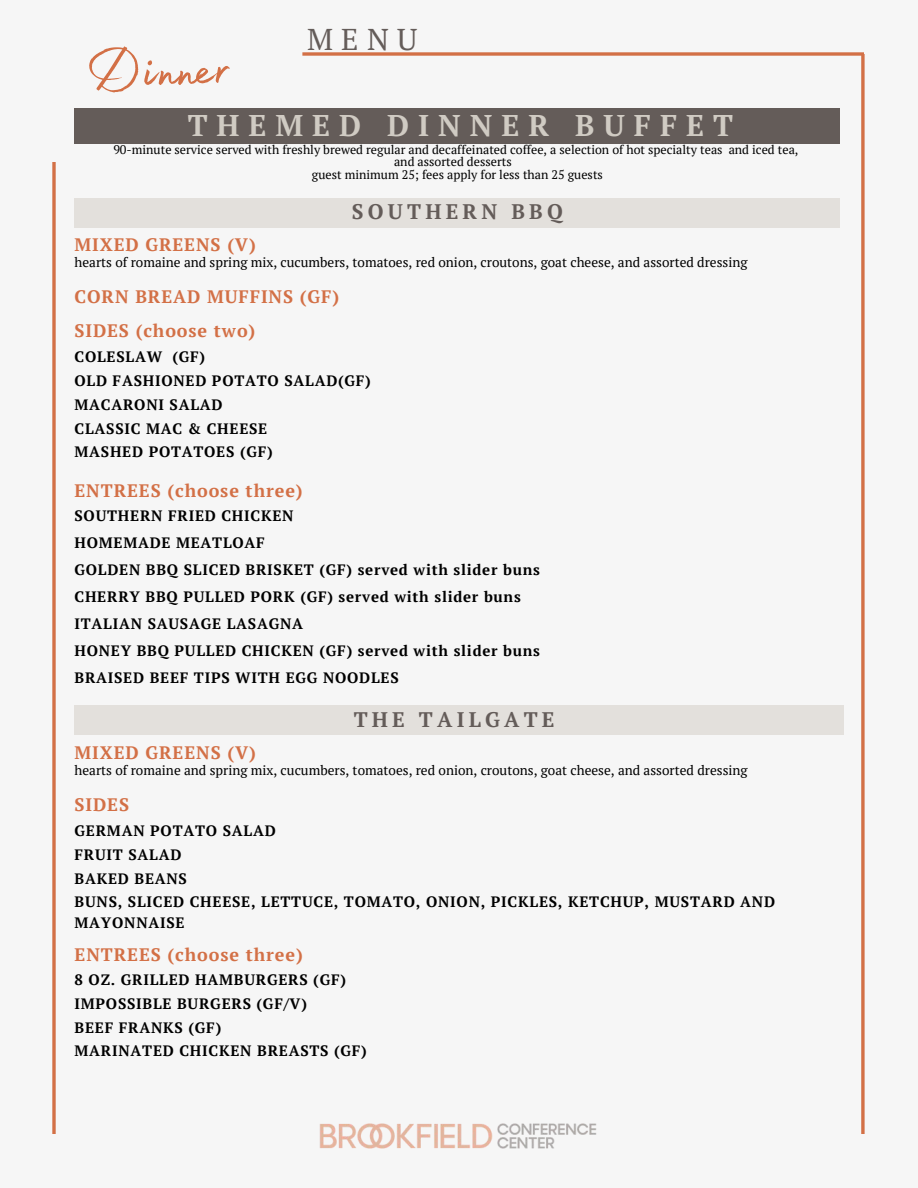
<style>
.page{position:relative;width:918px;height:1188px;background:#f6f6f6}
.page>*{position:absolute;margin:0;border:0;box-sizing:border-box;transform-origin:0 0}
.t1{font:75px "Madelyn Fill";color:#d37046}
.t2{font:30px "PT Serif";color:#645c59}
.t3{font:700 29.85px "PT Serif";letter-spacing:.3em;color:#d0cbc3}
.t4{font:700 21px "PT Serif";letter-spacing:.2em;color:#645c59}
.t5{font:700 18px "PT Serif";letter-spacing:.05em;color:#d37046}
.t6{font:700 15px/23.7px "PT Serif";letter-spacing:.05em;color:#000}
.t7{font:13.5px "PT Serif";color:#000}
.t8{font:12.45px/12.5px "PT Serif";color:#000;text-align:center}
</style>
<div class="page">
<svg style="left:302px;top:52px;width:562px;height:4px;fill:#dd997c"></svg>
<svg style="left:52px;top:162px;width:4px;height:972px"></svg>
<svg style="left:861px;top:54px;width:4px;height:1080px;fill:#d37046"></svg>
<img style="left:319px;top:1123px;width:278px;height:26px">
<div style="left:75px;top:108px;width:765px;height:36px;background:#645c59"></div>
<div style="left:75px;top:198px;width:765px;height:30px;background:#e3e0dc"></div>
<div style="left:75px;top:705px;width:769px;height:30px;background:#e3e0dc"></div>
<h2 class="t2" style="left:307px;top:20px;width:112px">MENU</h2>
<h1 class="t1" style="left:85px;top:12px;width:146px">Dinner</h1>
<h3 class="t3" style="left:188px;top:106px;width:547px">THEMED DINNER BUFFET</h3>
<p class="t8" style="left:113px;top:143px;width:687px">90-minute service served with freshly brewed regular and decaffeinated coffee, a selection of hot specialty teas and iced tea, and assorted desserts<br>guest minimum 25; fees apply for less than 25 guests</p>
<h3 class="t4" style="left:352px;top:197px;width:212px">SOUTHERN BBQ</h3>
<p class="t7" style="left:75px;top:253px;width:675px">hearts of romaine and spring mix, cucumbers, tomatoes, red onion, croutons, goat cheese, and assorted dressing</p>
<p class="t5" style="left:75px;top:232px;width:183px">MIXED GREENS (V)</p>
<p class="t5" style="left:75px;top:284px;width:266px">CORN BREAD MUFFINS (GF)</p>
<p class="t5" style="left:75px;top:319px;width:182px">SIDES (choose two)</p>
<p class="t6" style="left:75px;top:345px;width:132px">COLESLAW (GF)</p>
<p class="t6" style="left:75px;top:369px;width:298px">OLD FASHIONED POTATO SALAD(GF)<br>MACARONI SALAD</p>
<p class="t6" style="left:75px;top:440px;width:200px">MASHED POTATOES (GF)</p>
<p class="t6" style="left:75px;top:416px;width:194px">CLASSIC MAC &amp; CHEESE</p>
<p class="t5" style="left:75px;top:479px;width:230px">ENTREES (choose three)</p>
<p class="t6" style="left:75px;top:504px;width:221px">SOUTHERN FRIED CHICKEN</p>
<p class="t6" style="left:75px;top:529px;width:467px;line-height:27px">HOMEMADE MEATLOAF<br>GOLDEN BBQ SLICED BRISKET (GF) served with slider buns</p>
<p class="t6" style="left:75px;top:585px;width:448px">CHERRY BBQ PULLED PORK (GF) served with slider buns</p>
<p class="t6" style="left:75px;top:610px;width:467px;line-height:27px">ITALIAN SAUSAGE LASAGNA<br>HONEY BBQ PULLED CHICKEN (GF) served with slider buns<br>BRAISED BEEF TIPS WITH EGG NOODLES</p>
<h3 class="t4" style="left:354px;top:705px;width:202px">THE TAILGATE</h3>
<p class="t7" style="left:75px;top:762px;width:675px">hearts of romaine and spring mix, cucumbers, tomatoes, red onion, croutons, goat cheese, and assorted dressing</p>
<p class="t5" style="left:75px;top:741px;width:183px">MIXED GREENS (V)</p>
<p class="t5" style="left:75px;top:793px;width:56px">SIDES</p>
<p class="t6" style="left:75px;top:819px;width:203px">GERMAN POTATO SALAD</p>
<p class="t6" style="left:75px;top:842px;width:114px">FRUIT SALAD<br>BAKED BEANS</p>
<p class="t6" style="left:75px;top:892px;width:702px;line-height:20.2px">BUNS, SLICED CHEESE, LETTUCE, TOMATO, ONION, PICKLES, KETCHUP, MUSTARD AND<br>MAYONNAISE</p>
<p class="t5" style="left:75px;top:943px;width:230px">ENTREES (choose three)</p>
<p class="t6" style="left:75px;top:968px;width:273px">8 OZ. GRILLED HAMBURGERS (GF)</p>
<p class="t6" style="left:75px;top:992px;width:234px">IMPOSSIBLE BURGERS (GF/V)<br>BEEF FRANKS (GF)</p>
<p class="t6" style="left:75px;top:1039px;width:294px">MARINATED CHICKEN BREASTS (GF)</p>
</div>
